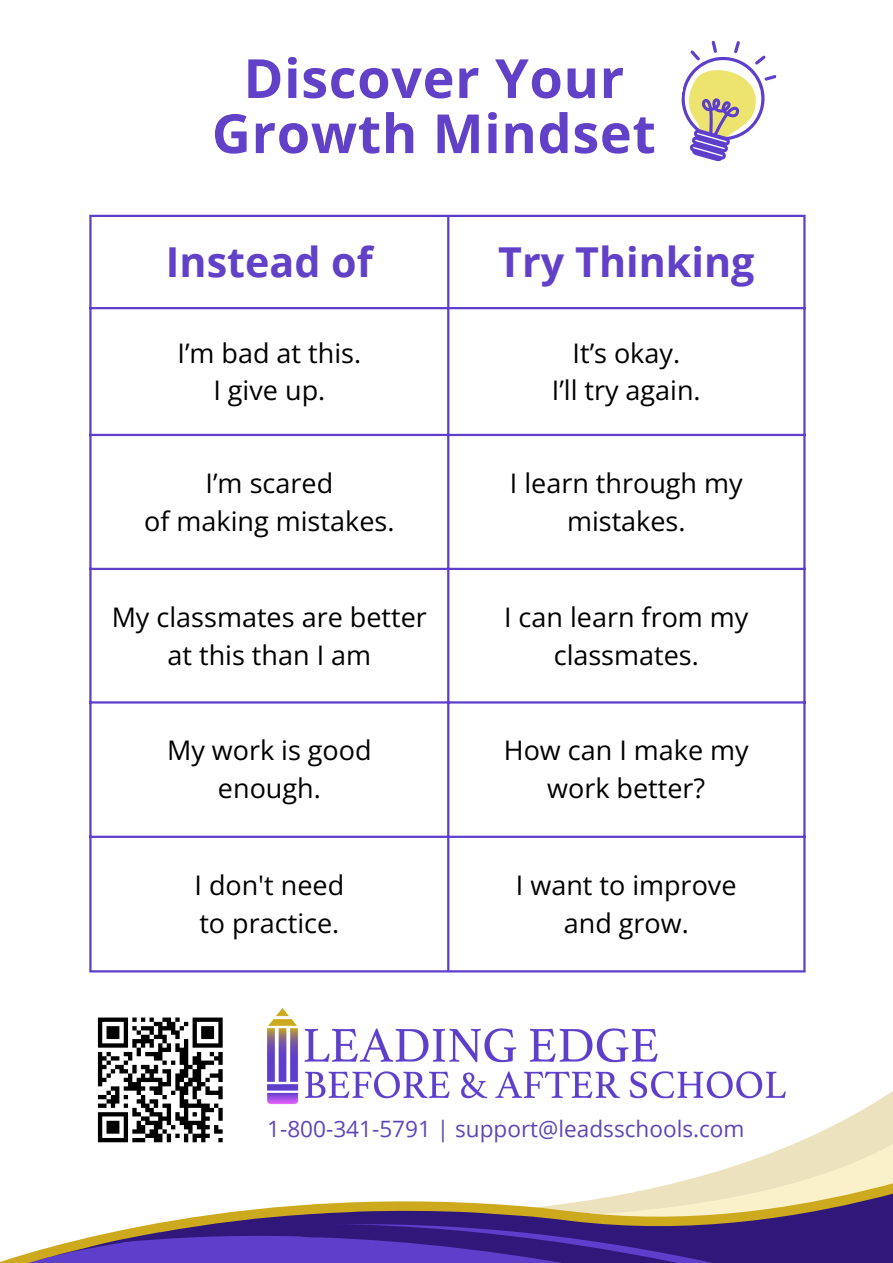
<style>
.page{position:relative;width:893px;height:1263px;background:#fff}
.page>*{position:absolute;margin:0;border:0;box-sizing:border-box;transform-origin:0 0}
.t1{font:700 54px/55.1px "Open Sans";letter-spacing:.01em;color:#6141c8;text-align:center}
.t2{font:700 41.25px "Open Sans";color:#6141c8}
.t3{font:27px/37.7px "Open Sans";color:#000;text-align:center}
.t4{font:22.58px "Open Sans";color:#5f46b6}
</style>
<div class="page">
<hr style="left:89px;top:217px;width:3px;height:753px;background:#5e3fcb">
<hr style="left:447px;top:217px;width:2px;height:753px;background:#5e3fcb">
<hr style="left:803px;top:217px;width:2px;height:753px;background:#5e3fcb">
<hr style="left:89px;top:215px;width:716px;height:2px;background:#5e3fcb">
<hr style="left:89px;top:307px;width:716px;height:2px;background:#5e3fcb">
<hr style="left:89px;top:434px;width:716px;height:2px;background:#5e3fcb">
<hr style="left:89px;top:568px;width:716px;height:2px;background:#5e3fcb">
<hr style="left:89px;top:701px;width:716px;height:2px;background:#5e3fcb">
<hr style="left:89px;top:836px;width:716px;height:2px;background:#5e3fcb">
<hr style="left:89px;top:970px;width:716px;height:2px;background:#5e3fcb">
<img style="left:268px;top:1009px;width:509px;height:96px">
<svg style="left:681px;top:40px;width:96px;height:122px"></svg>
<svg style="left:298px;top:1086px;width:595px;height:54px"></svg>
<svg style="left:683px;top:1140px;width:210px;height:41px;fill:#ede3be"></svg>
<svg style="left:0;top:1181px;width:893px;height:82px"></svg>
<svg style="left:97px;top:1017px;width:126px;height:126px"></svg>
<p class="t1" style="left:212px;top:49px;width:445px">Discover Your<br>Growth Mindset</p>
<p class="t2" style="left:166px;top:233px;width:208px">Instead of</p>
<h1 class="t2" style="left:498px;top:233px;width:258px">Try Thinking</h1>
<p class="t3" style="left:177px;top:333px;width:185px">I’m bad at this.</p>
<p class="t3" style="left:213px;top:371px;width:113px">I give up.</p>
<p class="t3" style="left:205px;top:464px;width:129px">I’m scared</p>
<p class="t3" style="left:144px;top:501px;width:252px">of making mistakes.</p>
<p class="t3" style="left:572px;top:333px;width:109px">It’s okay.</p>
<p class="t3" style="left:552px;top:371px;width:150px">I’ll try again.</p>
<p class="t3" style="left:510px;top:464px;width:234px">I learn through my mistakes.</p>
<p class="t3" style="left:112px;top:597px;width:317px">My classmates are better at this than I am</p>
<p class="t3" style="left:504px;top:597px;width:246px">I can learn from my classmates.</p>
<p class="t3" style="left:167px;top:731px;width:206px">My work is good</p>
<p class="t3" style="left:218px;top:769px;width:104px">enough.</p>
<p class="t3" style="left:194px;top:866px;width:151px">I don't need</p>
<p class="t3" style="left:199px;top:904px;width:141px">to practice.</p>
<p class="t3" style="left:504px;top:731px;width:246px">How can I make my</p>
<p class="t3" style="left:547px;top:769px;width:159px">work better?</p>
<p class="t3" style="left:516px;top:866px;width:222px">I want to improve</p>
<p class="t3" style="left:564px;top:904px;width:126px">and grow.</p>
<p class="t4" style="left:267px;top:1113px;width:479px">1-800-341-5791 | support@leadsschools.com</p>
</div>
